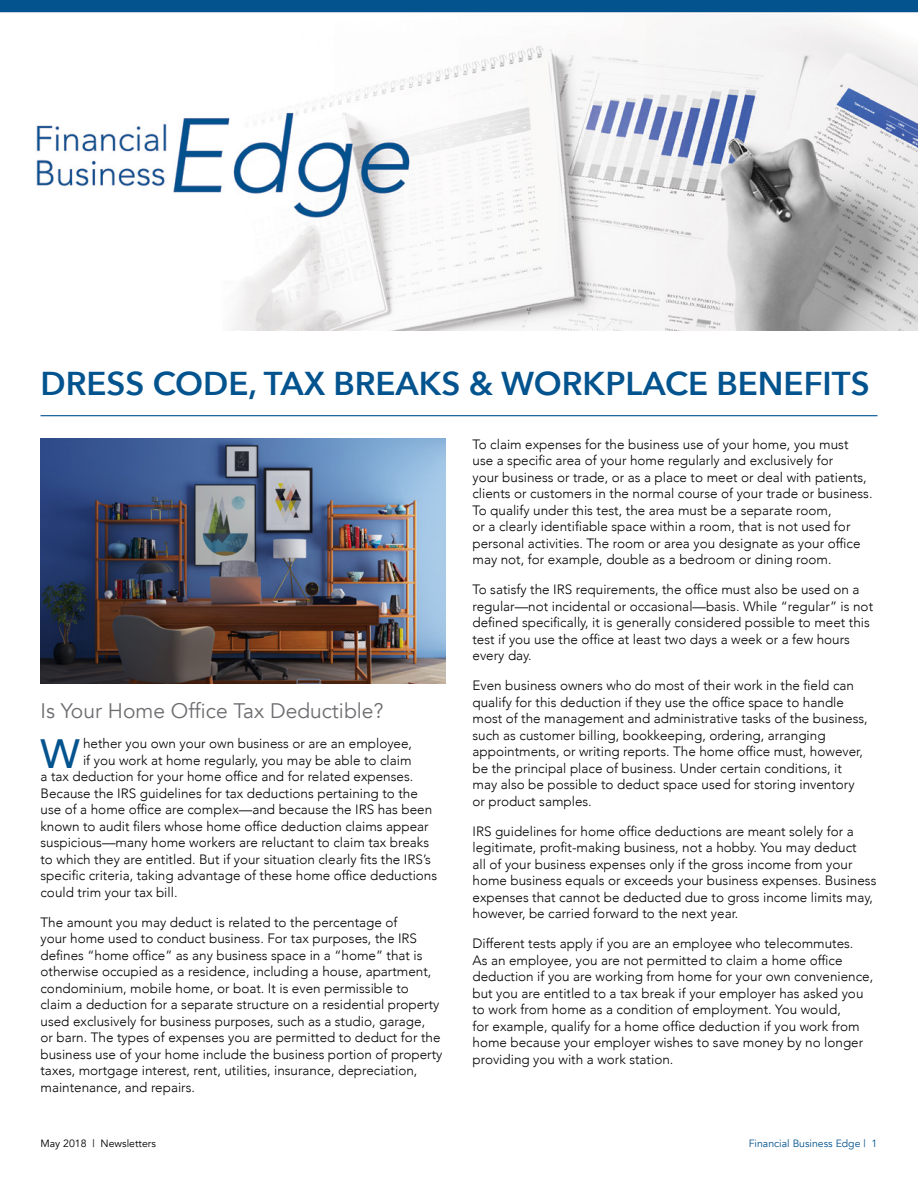
<style>
.page{position:relative;width:918px;height:1188px;background:#fff}
.page>*{position:absolute;margin:0;border:0;box-sizing:border-box;transform-origin:0 0}
.Drop_Cap_Paragraph{font:500 40.95px "Avenir";color:#03538e}
.Title_H1{font:600 33px "Avenir Next";color:#03538e}
.Section_H2{font:21px "Avenir";color:#6d6e71}
.Paragraph_Style{font:300 13.5px/16.5px "Avenir";color:#000}
.Drop_Cap_Paragraph-2{font:300 13.5px "Avenir";color:#000}
.t1{font:10.5px "Avenir";color:#03538e}
.t2{font:10.5px "Avenir";color:#000}
</style>
<div class="page">
<img style="left:0;top:12px;width:918px;height:318px">
<div style="left:0;top:0;width:918px;height:11px;background:#03538e"></div>
<hr style="left:40px;top:415px;width:838px;height:1px;background:#03538e">
<img style="left:40px;top:438px;width:406px;height:245px">
<p class="Title_H1" style="left:40px;top:355px;width:831px">DRESS CODE, TAX BREAKS &amp; WORKPLACE BENEFITS</p>
<p class="Section_H2" style="left:40px;top:698px;width:345px">Is Your Home Office Tax Deductible?</p>
<p class="Drop_Cap_Paragraph" style="left:40px;top:718px;width:41px">W</p>
<p class="Drop_Cap_Paragraph-2" style="left:83px;top:736px;width:331px">hether you own your own business or are an employee,</p>
<p class="Drop_Cap_Paragraph-2" style="left:83px;top:752px;width:330px">if you work at home regularly, you may be able to claim</p>
<p class="Drop_Cap_Paragraph-2" style="left:40px;top:769px;width:374px">a tax deduction for your home office and for related expenses.</p>
<p class="Drop_Cap_Paragraph-2" style="left:40px;top:785px;width:379px">Because the IRS guidelines for tax deductions pertaining to the</p>
<p class="Drop_Cap_Paragraph-2" style="left:40px;top:802px;width:393px">use of a home office are complex—and because the IRS has been</p>
<p class="Drop_Cap_Paragraph-2" style="left:40px;top:818px;width:390px">known to audit filers whose home office deduction claims appear</p>
<p class="Drop_Cap_Paragraph-2" style="left:40px;top:835px;width:390px">suspicious—many home workers are reluctant to claim tax breaks</p>
<p class="Drop_Cap_Paragraph-2" style="left:40px;top:851px;width:392px">to which they are entitled. But if your situation clearly fits the IRS’s</p>
<p class="Drop_Cap_Paragraph-2" style="left:40px;top:868px;width:398px">specific criteria, taking advantage of these home office deductions</p>
<p class="Drop_Cap_Paragraph-2" style="left:40px;top:884px;width:139px">could trim your tax bill.</p>
<p class="Paragraph_Style" style="left:40px;top:914px;width:404px">The amount you may deduct is related to the percentage of<br>your home used to conduct business. For tax purposes, the IRS defines “home office” as any business space in a “home” that is otherwise occupied as a residence, including a house, apartment, condominium, mobile home, or boat. It is even permissible to claim a deduction for a separate structure on a residential property used exclusively for business purposes, such as a studio, garage,<br>or barn. The types of expenses you are permitted to deduct for the business use of your home include the business portion of property taxes, mortgage interest, rent, utilities, insurance, depreciation, maintenance, and repairs.</p>
<p class="Paragraph_Style" style="left:472px;top:436px;width:402px">To claim expenses for the business use of your home, you must use a specific area of your home regularly and exclusively for<br>your business or trade, or as a place to meet or deal with patients, clients or customers in the normal course of your trade or business.<br>To qualify under this test, the area must be a separate room,<br>or a clearly identifiable space within a room, that is not used for personal activities. The room or area you designate as your office may not, for example, double as a bedroom or dining room.</p>
<p class="Paragraph_Style" style="left:472px;top:581px;width:402px">To satisfy the IRS requirements, the office must also be used on a regular—not incidental or occasional—basis. While “regular” is not defined specifically, it is generally considered possible to meet this test if you use the office at least two days a week or a few hours every day.</p>
<p class="Paragraph_Style" style="left:472px;top:677px;width:397px">Even business owners who do most of their work in the field can qualify for this deduction if they use the office space to handle most of the management and administrative tasks of the business, such as customer billing, bookkeeping, ordering, arranging appointments, or writing reports. The home office must, however, be the principal place of business. Under certain conditions, it may also be possible to deduct space used for storing inventory or product samples.</p>
<p class="Paragraph_Style" style="left:472px;top:823px;width:405px">IRS guidelines for home office deductions are meant solely for a legitimate, profit-making business, not a hobby. You may deduct<br>all of your business expenses only if the gross income from your home business equals or exceeds your business expenses. Business expenses that cannot be deducted due to gross income limits may, however, be carried forward to the next year.</p>
<p class="Paragraph_Style" style="left:472px;top:935px;width:402px">Different tests apply if you are an employee who telecommutes.<br>As an employee, you are not permitted to claim a home office deduction if you are working from home for your own convenience, but you are entitled to a tax break if your employer has asked you to work from home as a condition of employment. You would,<br>for example, qualify for a home office deduction if you work from home because your employer wishes to save money by no longer providing you with a work station.</p>
<p class="t2" style="left:40px;top:1137px;width:117px">May 2018 | Newsletters</p>
<p class="t1" style="left:749px;top:1137px;width:130px">Financial Business Edge | 1</p>
</div>
